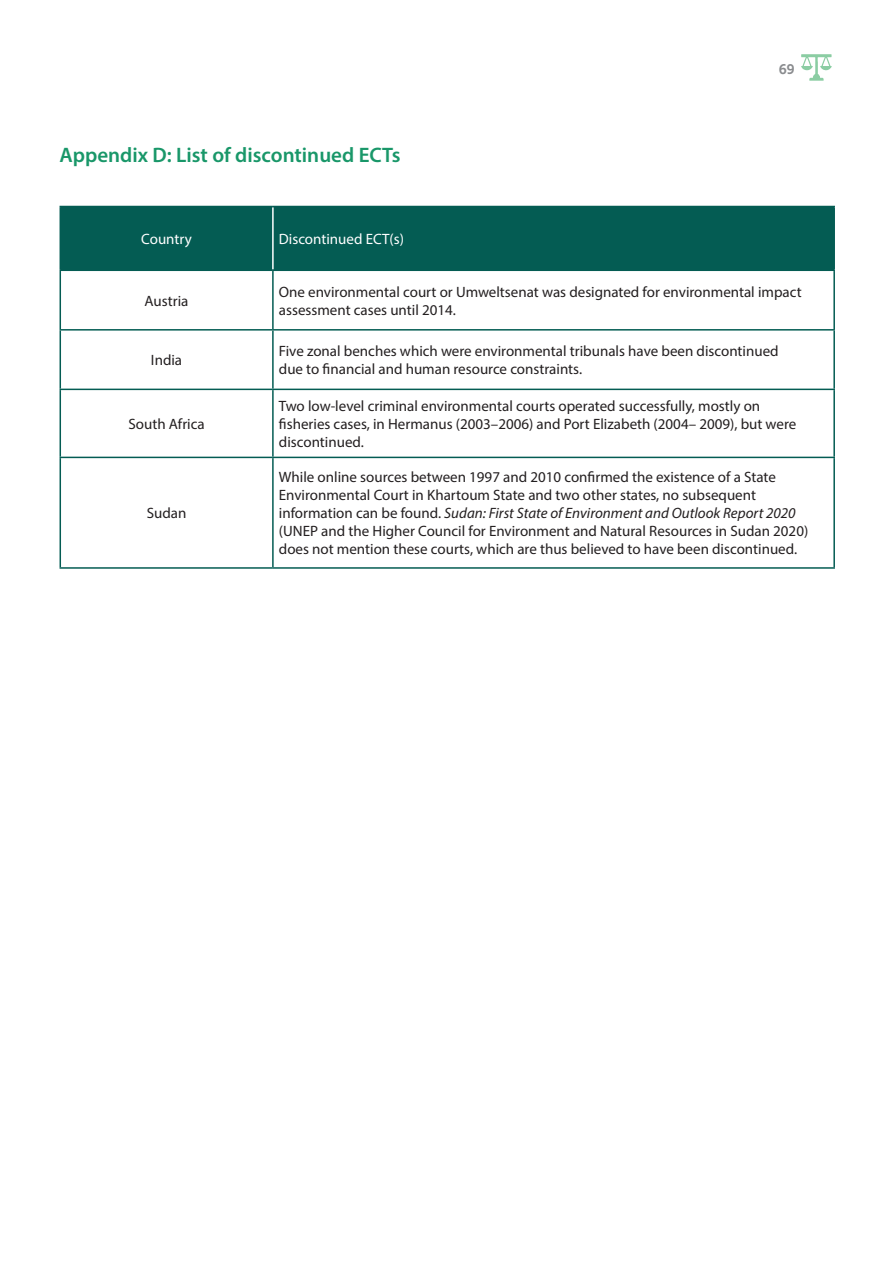
<style>
.page{position:relative;width:893px;height:1263px;background:#fff}
.page>*{position:absolute;margin:0;border:0;box-sizing:border-box;transform-origin:0 0}
.Sub-heading{font:600 21px "Myriad Pro";color:#199769}
.t1{font:15px/18px "Myriad Pro";color:#231f20}
.t2{font:15px "Myriad Pro";color:#fff}
.t3{font:600 15px "Hind";color:#8a8c8f}
.s1{font-style:italic}
</style>
<div class="page">
<svg style="left:801px;top:54px;width:31px;height:27px"></svg>
<div style="left:61px;top:207px;width:772px;height:63px;background:#045c53"></div>
<hr style="left:60px;top:271px;width:1px;height:58px;background:#045c53">
<hr style="left:272px;top:271px;width:2px;height:58px;background:#045c53">
<hr style="left:833px;top:271px;width:2px;height:58px;background:#045c53">
<hr style="left:60px;top:329px;width:213px;height:2px;background:#045c53">
<hr style="left:60px;top:331px;width:1px;height:58px;background:#045c53">
<hr style="left:273px;top:329px;width:562px;height:2px;background:#045c53">
<hr style="left:272px;top:331px;width:2px;height:58px;background:#045c53">
<hr style="left:833px;top:331px;width:2px;height:58px;background:#045c53">
<hr style="left:60px;top:389px;width:213px;height:1px;background:#045c53">
<hr style="left:60px;top:390px;width:1px;height:67px;background:#045c53">
<hr style="left:273px;top:389px;width:562px;height:1px;background:#045c53">
<hr style="left:272px;top:390px;width:2px;height:67px;background:#045c53">
<hr style="left:833px;top:390px;width:2px;height:67px;background:#045c53">
<hr style="left:60px;top:457px;width:213px;height:1px;background:#045c53">
<hr style="left:60px;top:458px;width:1px;height:109px;background:#045c53">
<hr style="left:273px;top:457px;width:562px;height:1px;background:#045c53">
<hr style="left:272px;top:458px;width:2px;height:109px;background:#045c53">
<hr style="left:833px;top:458px;width:2px;height:109px;background:#045c53">
<hr style="left:60px;top:567px;width:213px;height:2px;background:#045c53">
<hr style="left:273px;top:567px;width:562px;height:2px;background:#045c53">
<hr style="left:272px;top:207px;width:2px;height:63px;background:#fff">
<hr style="left:60px;top:206px;width:213px;height:1px;background:#045c53">
<hr style="left:60px;top:207px;width:1px;height:63px;background:#045c53">
<hr style="left:273px;top:206px;width:562px;height:1px;background:#045c53">
<hr style="left:833px;top:207px;width:2px;height:63px;background:#045c53">
<hr style="left:60px;top:270px;width:213px;height:1px;background:#045c53">
<hr style="left:273px;top:270px;width:562px;height:1px;background:#045c53">
<p class="Sub-heading" style="left:60px;top:142px;width:343px">Appendix D: List of discontinued ECTs</p>
<p class="t2" style="left:141px;top:230px;width:52px">Country</p>
<p class="t2" style="left:279px;top:230px;width:127px">Discontinued ECT(s)</p>
<p class="t3" style="left:779px;top:59px;width:17px">69</p>
<p class="t1" style="left:145px;top:291px;width:45px">Austria</p>
<p class="t1" style="left:279px;top:282px;width:524px">One environmental court or Umweltsenat was designated for environmental impact assessment cases until 2014.</p>
<p class="t1" style="left:151px;top:351px;width:33px">India</p>
<p class="t1" style="left:279px;top:342px;width:501px">Five zonal benches which were environmental tribunals have been discontinued due to financial and human resource constraints.</p>
<p class="t1" style="left:128px;top:415px;width:78px">South Africa</p>
<p class="t1" style="left:147px;top:504px;width:41px">Sudan</p>
<p class="t1" style="left:279px;top:397px;width:519px">Two low-level criminal environmental courts operated successfully, mostly on fisheries cases, in Hermanus (2003–2006) and Port Elizabeth (2004– 2009), but were discontinued.</p>
<p class="t1" style="left:279px;top:468px;width:531px">While online sources between 1997 and 2010 confirmed the existence of a State Environmental Court in Khartoum State and two other states, no subsequent information can be found. <span class="s1">Sudan: First State of Environment and Outlook Report 2020 </span>(UNEP and the Higher Council for Environment and Natural Resources in Sudan 2020) does not mention these courts, which are thus believed to have been discontinued.</p>
</div>
